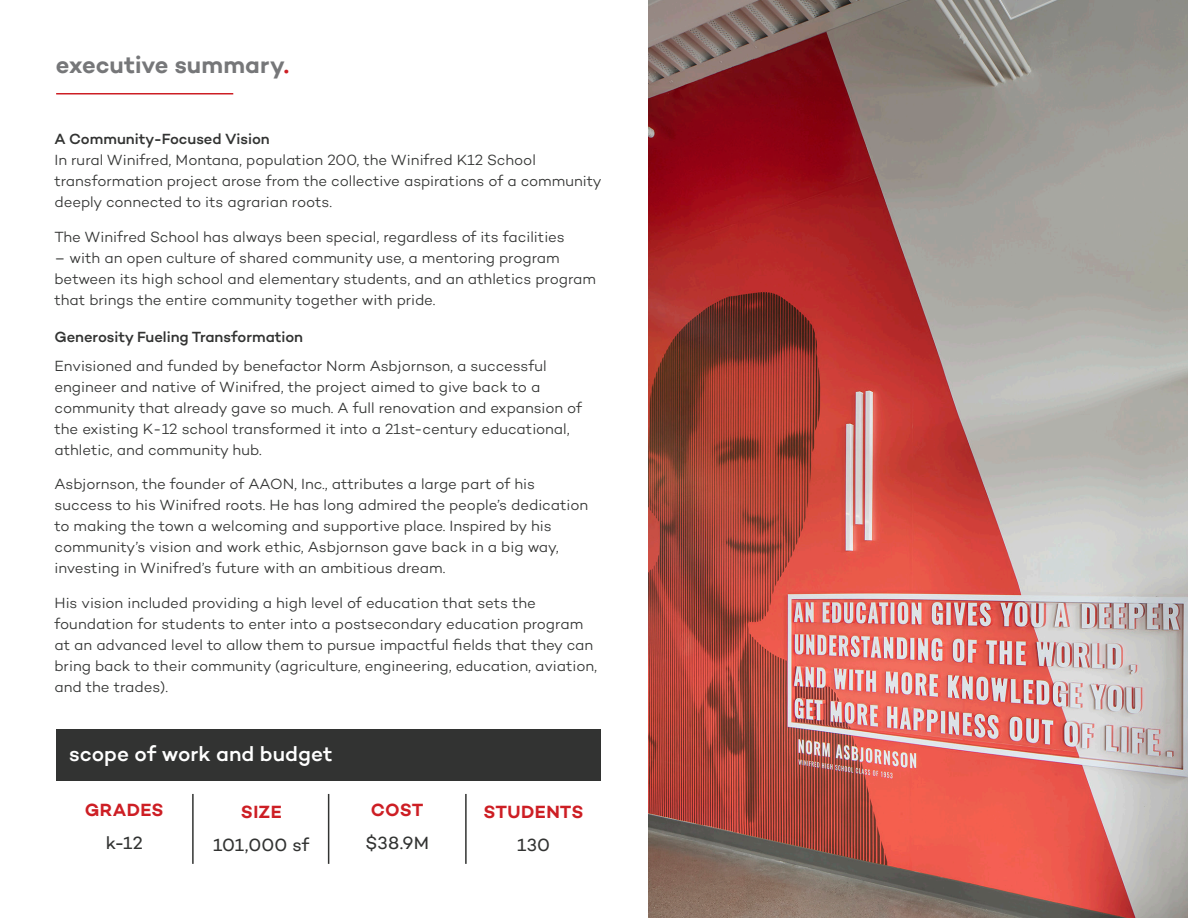
<style>
.page{position:relative;width:1188px;height:918px;background:#fff}
.page>*{position:absolute;margin:0;border:0;box-sizing:border-box;transform-origin:0 0}
.t1{font:600 24px "Campton";color:#767779}
.t2{font:500 21px "Campton";color:#fff}
.t3{font:600 18px "Campton";letter-spacing:.01em;color:#cd1e24}
.t4{font:18px "Campton";letter-spacing:.01em;color:#323332}
.t5{font:300 15px/21px "Campton";letter-spacing:-.005em;color:#323332}
.t6{font:500 15px "Campton";letter-spacing:-.005em;color:#323332}
.s1{color:#cd1e24}
</style>
<div class="page">
<div style="left:56px;top:729px;width:545px;height:52px;background:#323332"></div>
<img style="left:648px;top:0;width:540px;height:918px">
<hr style="left:192px;top:794px;width:2px;height:70px;background:#323332">
<hr style="left:328px;top:794px;width:1px;height:70px;background:#323332">
<hr style="left:465px;top:794px;width:2px;height:70px;background:#323332">
<hr style="left:56px;top:93px;width:177px;height:1px;background:#cd1e24">
<p class="t1" style="left:56px;top:50px;width:235px">executive summary<span class="s1">.</span></p>
<p class="t6" style="left:54px;top:129px;width:217px">A Community-Focused Vision</p>
<p class="t5" style="left:54px;top:149px;width:549px">In rural Winifred, Montana, population 200, the Winifred K12 School transformation project arose from the collective aspirations of a community deeply connected to its agrarian roots.</p>
<p class="t5" style="left:54px;top:226px;width:512px">The Winifred School has always been special, regardless of its facilities</p>
<p class="t5" style="left:54px;top:247px;width:543px">– with an open culture of shared community use, a mentoring program between its high school and elementary students, and an athletics program that brings the entire community together with pride.</p>
<p class="t6" style="left:54px;top:327px;width:250px">Generosity Fueling Transformation</p>
<p class="t5" style="left:54px;top:355px;width:529px">Envisioned and funded by benefactor Norm Asbjornson, a successful engineer and native of Winifred, the project aimed to give back to a community that already gave so much. A full renovation and expansion of the existing K-12 school transformed it into a 21st-century educational, athletic, and community hub.</p>
<p class="t5" style="left:54px;top:473px;width:535px">Asbjornson, the founder of AAON, Inc., attributes a large part of his success to his Winifred roots. He has long admired the people’s dedication to making the town a welcoming and supportive place. Inspired by his community’s vision and work ethic, Asbjornson gave back in a big way, investing in Winifred’s future with an ambitious dream.</p>
<p class="t5" style="left:54px;top:592px;width:544px">His vision included providing a high level of education that sets the foundation for students to enter into a postsecondary education program at an advanced level to allow them to pursue impactful fields that they can bring back to their community (agriculture, engineering, education, aviation, and the trades).</p>
<p class="t2" style="left:69px;top:741px;width:265px">scope of work and budget</p>
<p class="t3" style="left:85px;top:798px;width:80px">GRADES</p>
<p class="t4" style="left:106px;top:831px;width:39px">k-12</p>
<p class="t3" style="left:241px;top:801px;width:42px">SIZE</p>
<p class="t4" style="left:213px;top:834px;width:98px">101,000 sf</p>
<p class="t3" style="left:371px;top:798px;width:54px">COST</p>
<p class="t4" style="left:366px;top:832px;width:65px">$38.9M</p>
<p class="t3" style="left:483px;top:801px;width:102px">STUDENTS</p>
<p class="t4" style="left:517px;top:834px;width:34px">130</p>
</div>
